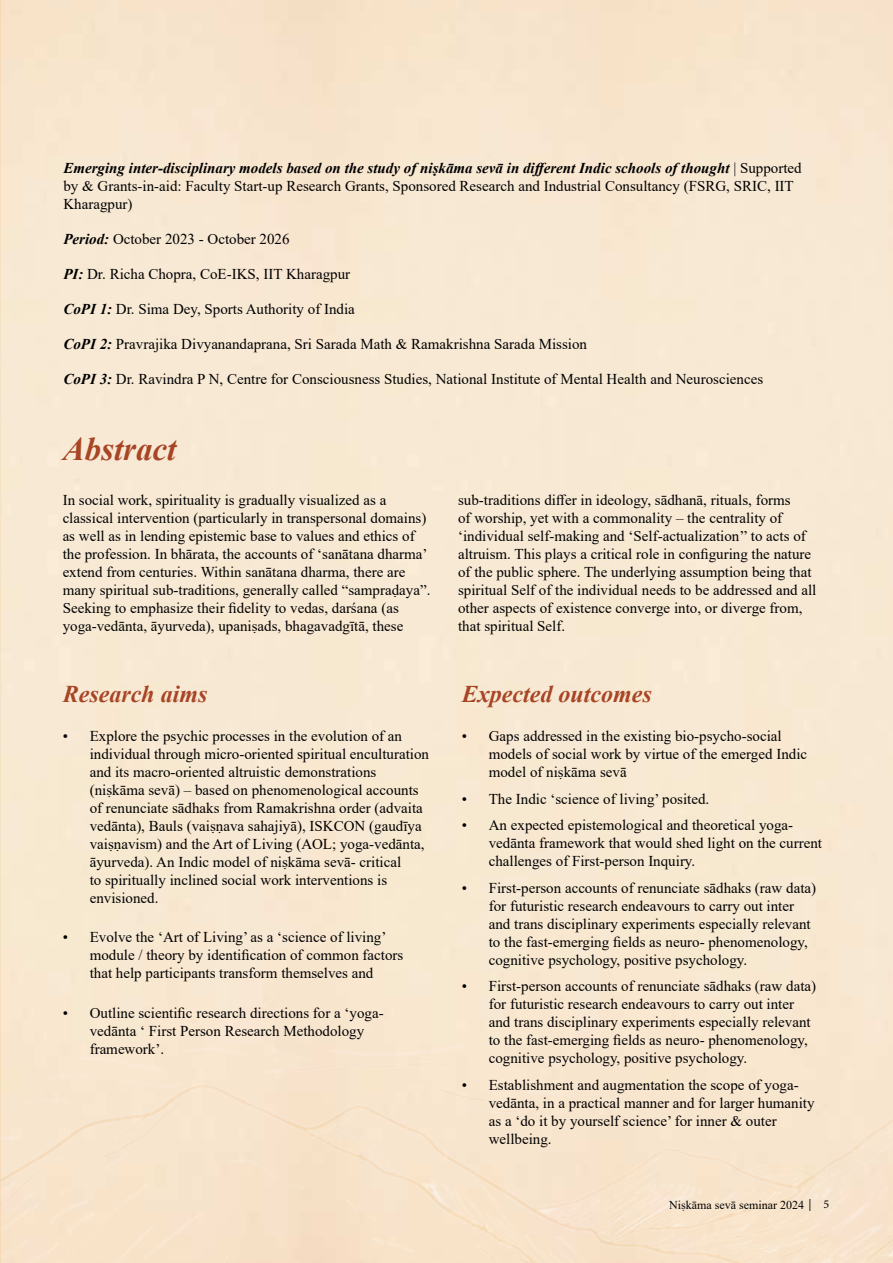
<style>
.page{position:relative;width:893px;height:1263px;background:#fff}
.page>*{position:absolute;margin:0;border:0;box-sizing:border-box;transform-origin:0 0}
.t1{font:italic 700 33px "Times New Roman";color:#a74525}
.t2{font:italic 700 24px "Times New Roman";color:#a74525}
.t3{font:15px/18px "Times New Roman";color:#000}
.t4{font:12px "Times New Roman";color:#000}
.s1{font-weight:700;font-style:italic}
.s2{font-family:"Minion Pro"}
</style>
<div class="page">
<div style="left:0;top:1045px;width:893px;height:218px;background:#f8e5ce"></div>
<p class="t3" style="left:63px;top:158px;width:740px"><span class="s1">Emerging inter-disciplinary models based on the study of niṣkāma sevā in different Indic schools of thought</span> | Supported by &amp; Grants-in-aid: Faculty Start-up Research Grants, Sponsored Research and Industrial Consultancy (FSRG, SRIC, IIT<br>Kharagpur)</p>
<p class="t3" style="left:63px;top:229px;width:228px"><span class="s1">Period:</span> October 2023 - October 2026</p>
<p class="t3" style="left:63px;top:264px;width:288px"><span class="s1">PI:</span> Dr. Richa Chopra, CoE-IKS, IIT Kharagpur</p>
<p class="t3" style="left:63px;top:299px;width:293px"><span class="s1">CoPI 1:</span> Dr. Sima Dey, Sports Authority of India</p>
<p class="t3" style="left:63px;top:334px;width:525px"><span class="s1">CoPI 2:</span> Pravrajika Divyanandaprana, Sri Sarada Math &amp; Ramakrishna Sarada Mission</p>
<p class="t3" style="left:63px;top:369px;width:701px"><span class="s1">CoPI 3:</span> Dr. Ravindra P N, Centre for Consciousness Studies, National Institute of Mental Health and Neurosciences</p>
<h1 class="t1" style="left:63px;top:426px;width:115px">Abstract</h1>
<p class="t3" style="left:63px;top:491px;width:369px">In social work, spirituality is gradually visualized as a classical intervention (particularly in transpersonal domains) as well as in lending epistemic base to values and ethics of the profession. In bhārata, the accounts of ‘sanātana dharma’ extend from centuries. Within sanātana dharma, there are many spiritual sub-traditions, generally called “sampraḍaya”.<br>Seeking to emphasize their fidelity to vedas, darśana (as yoga-vedānta, āyurveda), upaniṣads, bhagavadgītā, these</p>
<p class="t3" style="left:458px;top:491px;width:360px">sub-traditions differ in ideology, sādhanā, rituals, forms<br>of worship, yet with a commonality – the centrality of ‘individual self-making and ‘Self-actualization’’ to acts of altruism. This plays a critical role in configuring the nature of the public sphere. The underlying assumption being that spiritual Self of the individual needs to be addressed and all other aspects of existence converge into, or diverge from, that spiritual Self.</p>
<h2 class="t2" style="left:63px;top:677px;width:146px">Research aims</h2>
<p class="t3" style="left:90px;top:726px;width:341px;text-indent:-27px">• Explore the psychic processes in the evolution of an individual through micro-oriented spiritual enculturation and its macro-oriented altruistic demonstrations (niṣkāma sevā) – based on phenomenological accounts of renunciate sādhaks from Ramakrishna order (advaita vedānta), Bauls (vaiṣṇava sahajiyā), ISKCON (gaudīya vaiṣṇavism) and the Art of Living (AOL; yoga-vedānta, āyurveda). An Indic model of niṣkāma sevā- critical<br>to spiritually inclined social work interventions is envisioned.</p>
<p class="t3" style="left:90px;top:928px;width:315px;text-indent:-27px">• Evolve the ‘Art of Living’ as a ‘science of living’ module / theory by identification of common factors that help participants transform themselves and</p>
<p class="t3" style="left:90px;top:1003px;width:296px;text-indent:-27px">• Outline scientific research directions for a ‘yoga&shy;vedānta ‘ First Person Research Methodology framework’.</p>
<h2 class="t2" style="left:462px;top:677px;width:191px">Expected outcomes</h2>
<p class="t3" style="left:489px;top:726px;width:320px;text-indent:-27px">• Gaps addressed in the existing bio-psycho-social models of social work by virtue of the emerged Indic model of niṣkāma sevā</p>
<p class="t3" style="left:462px;top:789px;width:249px">• The Indic ‘science of living’ posited.</p>
<p class="t3" style="left:489px;top:815px;width:335px;text-indent:-27px">• An expected epistemological and theoretical yoga&shy;vedānta framework that would shed light on the current challenges of First-person Inquiry.</p>
<p class="t3" style="left:489px;top:878px;width:329px;text-indent:-27px">• First-person accounts of renunciate sādhaks (raw data) for futuristic research endeavours to carry out inter and trans disciplinary experiments especially relevant to the fast-emerging fields as neuro- phenomenology, cognitive psychology, positive psychology.</p>
<p class="t3" style="left:489px;top:976px;width:329px;text-indent:-27px">• First-person accounts of renunciate sādhaks (raw data) for futuristic research endeavours to carry out inter and trans disciplinary experiments especially relevant to the fast-emerging fields as neuro- phenomenology, cognitive psychology, positive psychology.</p>
<p class="t3" style="left:489px;top:1075px;width:327px;text-indent:-27px">• Establishment and augmentation the scope of yoga&shy;vedānta, in a practical manner and for larger humanity as a ‘do it by yourself science’ for inner &amp; outer wellbeing.</p>
<p class="t4" style="left:669px;top:1196px;width:161px">Niṣkāma sevā seminar 2024 <span class="s2">| 5</span></p>
</div>
